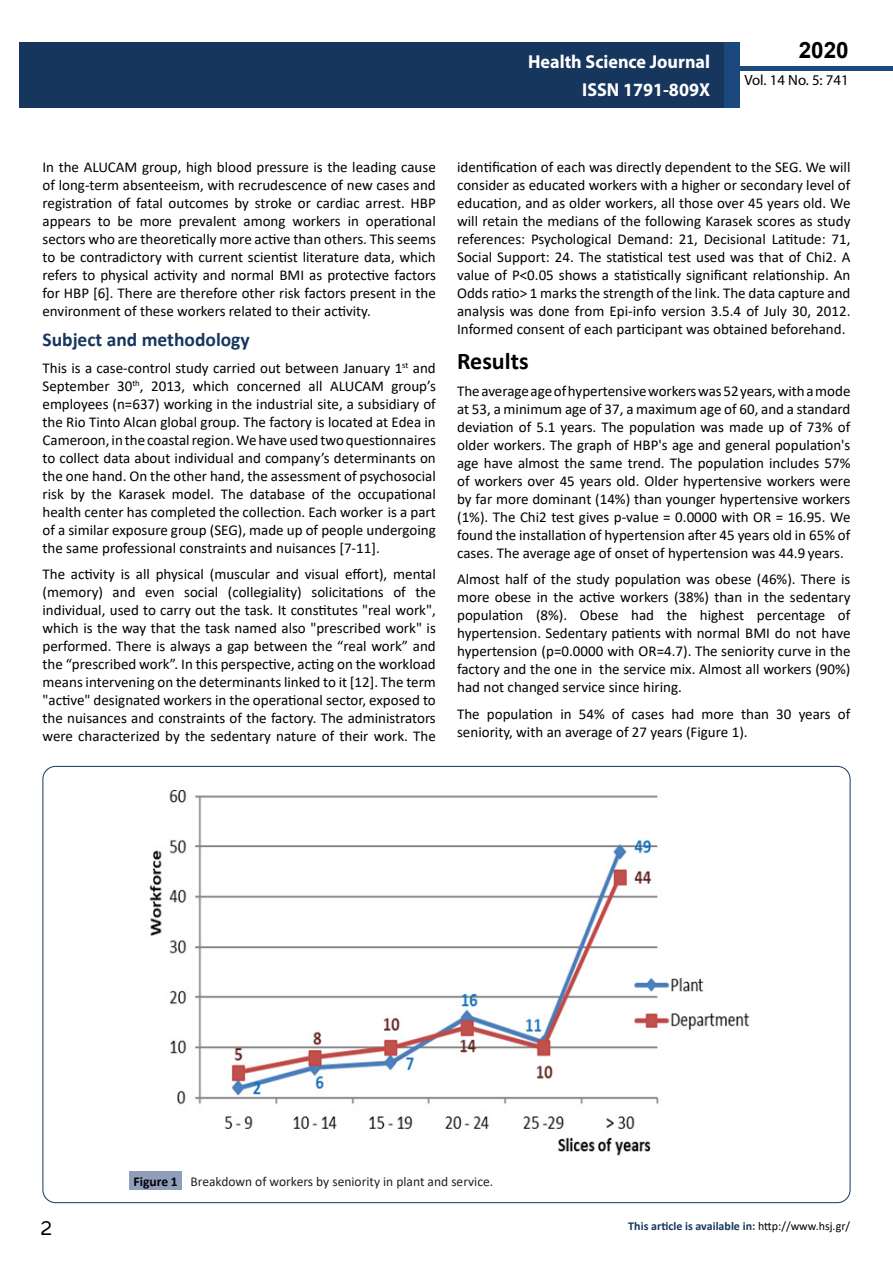
<style>
.page{position:relative;width:893px;height:1263px;background:#fff}
.page>*{position:absolute;margin:0;border:0;box-sizing:border-box;transform-origin:0 0}
.t1{font:25.5px "Tunga";color:#000}
.t2{font:700 24px "Calibri";color:#000}
.t3{font:700 22.5px "Arial";color:#000}
.t4{font:700 19.5px "Calibri";color:#16365d}
.t5{font:700 18.75px/27.2px "Myriad Pro";color:#fff;text-align:right;scale:.96 1}
.t6{font:15px/18px "Calibri";color:#000;text-align:justify}
.t7{font:14.85px "Myriad Pro";color:#000}
.t8{font:13.5px "Calibri";color:#1d2228}
.t9{font:700 12px "Calibri";color:#16375d}
.s1{font-weight:700;color:#000}
.s2{font-weight:400;color:#000}
</style>
<div class="page">
<div style="left:722px;top:66px;width:171px;height:5px;background:#1c497d"></div>
<div style="left:19px;top:42px;width:706px;height:66px;background:#16365d"></div>
<div style="left:725px;top:42px;width:15px;height:66px;background:#1c497d"></div>
<div style="left:129px;top:1171px;width:53px;height:19px;background:#909ebc"></div>
<img style="left:149px;top:790px;width:601px;height:366px">
<p class="t5" style="left:528px;top:48px;width:191px">Health Science Journal<br>ISSN 1791-809X</p>
<h3 class="t3" style="left:799px;top:35px;width:52px">2020</h3>
<p class="t7" style="left:744px;top:71px;width:106px">Vol. 14 No. 5: 741</p>
<p class="t6" style="left:43px;top:158px;width:395px">In the ALUCAM group, high blood pressure is the leading cause of long-term absenteeism, with recrudescence of new cases and registration of fatal outcomes by stroke or cardiac arrest. HBP appears to be more prevalent among workers in operational sectors who are theoretically more active than others. This seems to be contradictory with current scientist literature data, which refers to physical activity and normal BMI as protective factors for HBP [6]. There are therefore other risk factors present in the environment of these workers related to their activity.</p>
<h3 class="t4" style="left:43px;top:326px;width:209px">Subject and methodology</h3>
<p class="t6" style="left:43px;top:359px;width:395px">This is a case-control study carried out between January 1<sup>st</sup> and September 30<sup>th</sup>, 2013, which concerned all ALUCAM group’s employees (n=637) working in the industrial site, a subsidiary of the Rio Tinto Alcan global group. The factory is located at Edea in Cameroon, in the coastal region. We have used two questionnaires to collect data about individual and company’s determinants on the one hand. On the other hand, the assessment of psychosocial risk by the Karasek model. The database of the occupational health center has completed the collection. Each worker is a part of a similar exposure group (SEG), made up of people undergoing the same professional constraints and nuisances [7-11].</p>
<p class="t6" style="left:43px;top:565px;width:395px">The activity is all physical (muscular and visual effort), mental (memory) and even social (collegiality) solicitations of the individual, used to carry out the task. It constitutes "real work", which is the way that the task named also "prescribed work" is performed. There is always a gap between the “real work” and the “prescribed work”. In this perspective, acting on the workload means intervening on the determinants linked to it [12]. The term "active" designated workers in the operational sector, exposed to the nuisances and constraints of the factory. The administrators were characterized by the sedentary nature of their work. The</p>
<p class="t6" style="left:457px;top:158px;width:395px">identification of each was directly dependent to the SEG. We will consider as educated workers with a higher or secondary level of education, and as older workers, all those over 45 years old. We will retain the medians of the following Karasek scores as study references: Psychological Demand: 21, Decisional Latitude: 71, Social Support: 24. The statistical test used was that of Chi2. A value of P&lt;0.05 shows a statistically significant relationship. An Odds ratio&gt; 1 marks the strength of the link. The data capture and analysis was done from Epi-info version 3.5.4 of July 30, 2012.<br>Informed consent of each participant was obtained beforehand.</p>
<h2 class="t2" style="left:457px;top:344px;width:73px">Results</h2>
<p class="t6" style="left:457px;top:381px;width:395px">The average age of hypertensive workers was 52 years, with a mode at 53, a minimum age of 37, a maximum age of 60, and a standard deviation of 5.1 years. The population was made up of 73% of older workers. The graph of HBP's age and general population's age have almost the same trend. The population includes 57% of workers over 45 years old. Older hypertensive workers were by far more dominant (14%) than younger hypertensive workers (1%). The Chi2 test gives p-value = 0.0000 with OR = 16.95. We found the installation of hypertension after 45 years old in 65% of cases. The average age of onset of hypertension was 44.9 years.</p>
<p class="t6" style="left:457px;top:570px;width:395px">Almost half of the study population was obese (46%). There is more obese in the active workers (38%) than in the sedentary population (8%). Obese had the highest percentage of hypertension. Sedentary patients with normal BMI do not have hypertension (p=0.0000 with OR=4.7). The seniority curve in the factory and the one in the service mix. Almost all workers (90%) had not changed service since hiring.</p>
<p class="t6" style="left:457px;top:704px;width:395px">The population in 54% of cases had more than 30 years of seniority, with an average of 27 years (Figure 1).</p>
<p class="t8" style="left:134px;top:1172px;width:361px"><span class="s1">Figure 1</span> Breakdown of workers by seniority in plant and service.</p>
<h1 class="t1" style="left:41px;top:1211px;width:13px">2</h1>
<p class="t9" style="left:628px;top:1217px;width:223px">This article is available in: <span class="s2">http://www.hsj.gr/</span></p>
</div>
